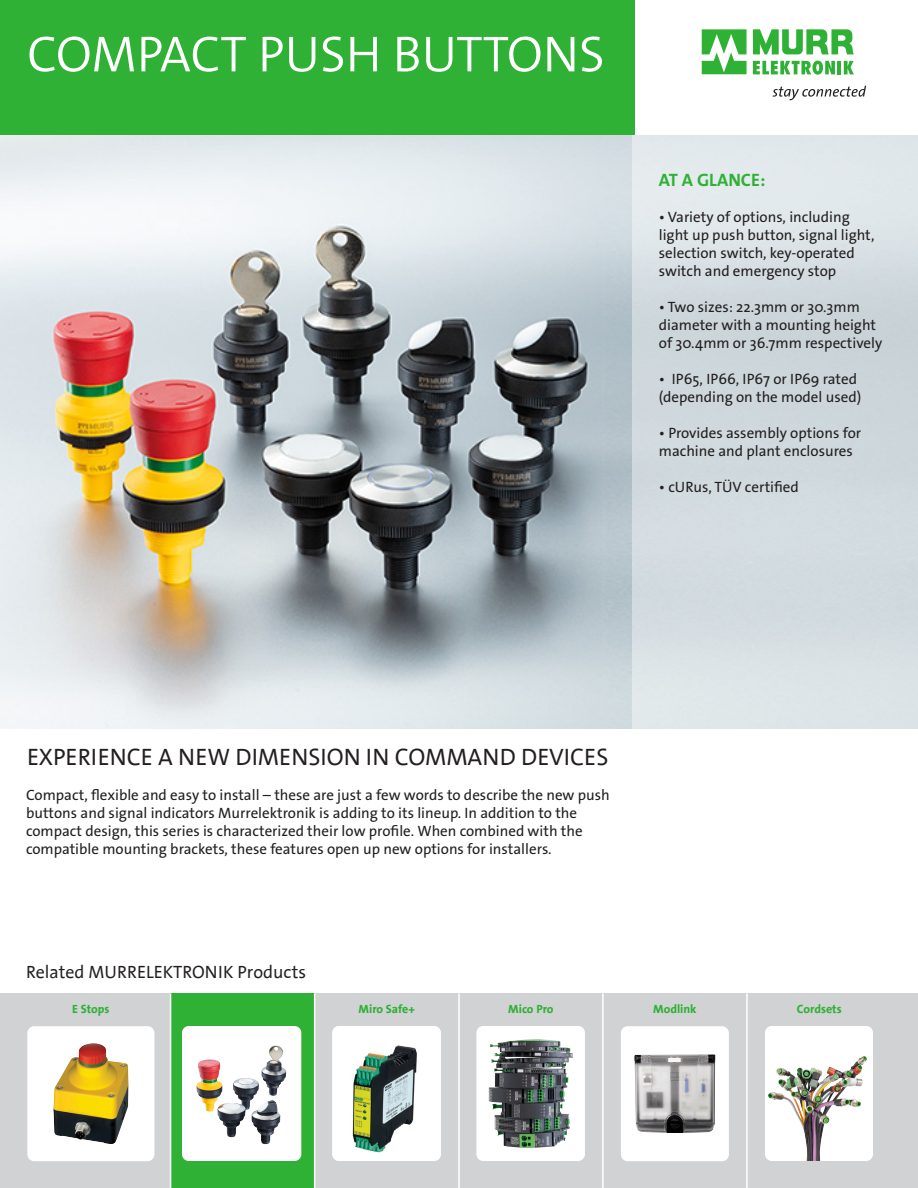
<style>
.page{position:relative;width:918px;height:1188px;background:#fff}
.page>*{position:absolute;margin:0;border:0;box-sizing:border-box;transform-origin:0 0}
.t1{font:300 51px "The Sans Os F";color:#fff}
.t2{font:24px "Murrelektronik Thesis";color:#231f20}
.t3{font:18px "Murrelektronik Thesis";color:#231f20}
.t4{font:700 18px "The Sans Os F";color:#2eb135}
.t5{font:15px/18px "The Sans Os F";color:#231f20}
.t6{font:700 12px "Murrelektronik Thesis";color:#2eb135}
</style>
<div class="page">
<div style="left:0;top:993px;width:918px;height:195px;background:#d1d2d4"></div>
<svg style="left:765px;top:1026px;width:108px;height:135px;fill:#fff"></svg>
<img style="left:776px;top:1056px;width:87px;height:34px">
<hr style="left:0;top:1129px;width:1px;height:59px;background:#2eb135">
<div style="left:0;top:0;width:634px;height:135px;background:#2eb135"></div>
<svg style="left:702px;top:29px;width:44px;height:45px"></svg>
<svg style="left:753px;top:61px;width:82px;height:14px"></svg>
<hr style="left:837px;top:61px;width:4px;height:13px;background:#2eb135">
<svg style="left:844px;top:61px;width:10px;height:13px"></svg>
<svg style="left:753px;top:29px;width:101px;height:25px"></svg>
<svg style="left:773px;top:86px;width:93px;height:14px"></svg>
<div style="left:27px;top:1026px;width:127px;height:135px;background:#fff;border-radius:7px"></div>
<img style="left:53px;top:1043px;width:75px;height:101px">
<div style="left:621px;top:1026px;width:108px;height:135px;background:#fff;border-radius:7px"></div>
<img style="left:634px;top:1054px;width:82px;height:79px">
<img style="left:476px;top:1026px;width:109px;height:135px;border-radius:7px">
<img style="left:489px;top:1040px;width:30px;height:106px">
<hr style="left:458px;top:993px;width:2px;height:195px;background:#fff">
<hr style="left:602px;top:993px;width:2px;height:195px;background:#fff">
<hr style="left:746px;top:993px;width:2px;height:195px;background:#fff">
<div style="left:171px;top:993px;width:144px;height:195px;background:#2eb135"></div>
<hr style="left:170px;top:993px;width:1px;height:195px;background:#fff">
<hr style="left:314px;top:993px;width:1px;height:195px;background:#fff">
<img style="left:332px;top:1026px;width:109px;height:135px">
<img style="left:182px;top:1026px;width:119px;height:135px">
<img style="left:0;top:135px;width:633px;height:594px">
<div style="left:633px;top:135px;width:285px;height:594px;background:linear-gradient(to right,#d8dfe4,#d3dce0)"></div>
<h1 class="t1" style="left:27px;top:21px;width:579px">COMPACT PUSH BUTTONS</h1>
<p class="t4" style="left:659px;top:168px;width:108px">AT A GLANCE:</p>
<p class="t5" style="left:659px;top:208px;width:217px">• Variety of options, including light up push button, signal light, selection switch, key-operated switch and emergency stop</p>
<p class="t5" style="left:659px;top:298px;width:225px">• Two sizes: 22.3mm or 30.3mm diameter with a mounting height of 30.4mm or 36.7mm respectively</p>
<p class="t5" style="left:659px;top:370px;width:204px">• IP65, IP66, IP67 or IP69 rated (depending on the model used)</p>
<p class="t5" style="left:659px;top:424px;width:204px">• Provides assembly options for machine and plant enclosures</p>
<p class="t5" style="left:659px;top:478px;width:142px">• cURus, TÜV certified</p>
<h2 class="t2" style="left:27px;top:743px;width:583px">EXPERIENCE A NEW DIMENSION IN COMMAND DEVICES</h2>
<p class="t5" style="left:26px;top:786px;width:585px">Compact, flexible and easy to install – these are just a few words to describe the new push buttons and signal indicators Murrelektronik is adding to its lineup. In addition to the compact design, this series is characterized their low profile. When combined with the compatible mounting brackets, these features open up new options for installers.</p>
<p class="t3" style="left:26px;top:961px;width:281px">Related MURRELEKTRONIK Products</p>
<p class="t6" style="left:72px;top:1002px;width:39px">E Stops</p>
<p class="t6" style="left:359px;top:1002px;width:58px">Miro Safe+</p>
<p class="t6" style="left:508px;top:1002px;width:47px">Mico Pro</p>
<p class="t6" style="left:653px;top:1002px;width:45px">Modlink</p>
<p class="t6" style="left:797px;top:1002px;width:46px">Cordsets</p>
</div>
